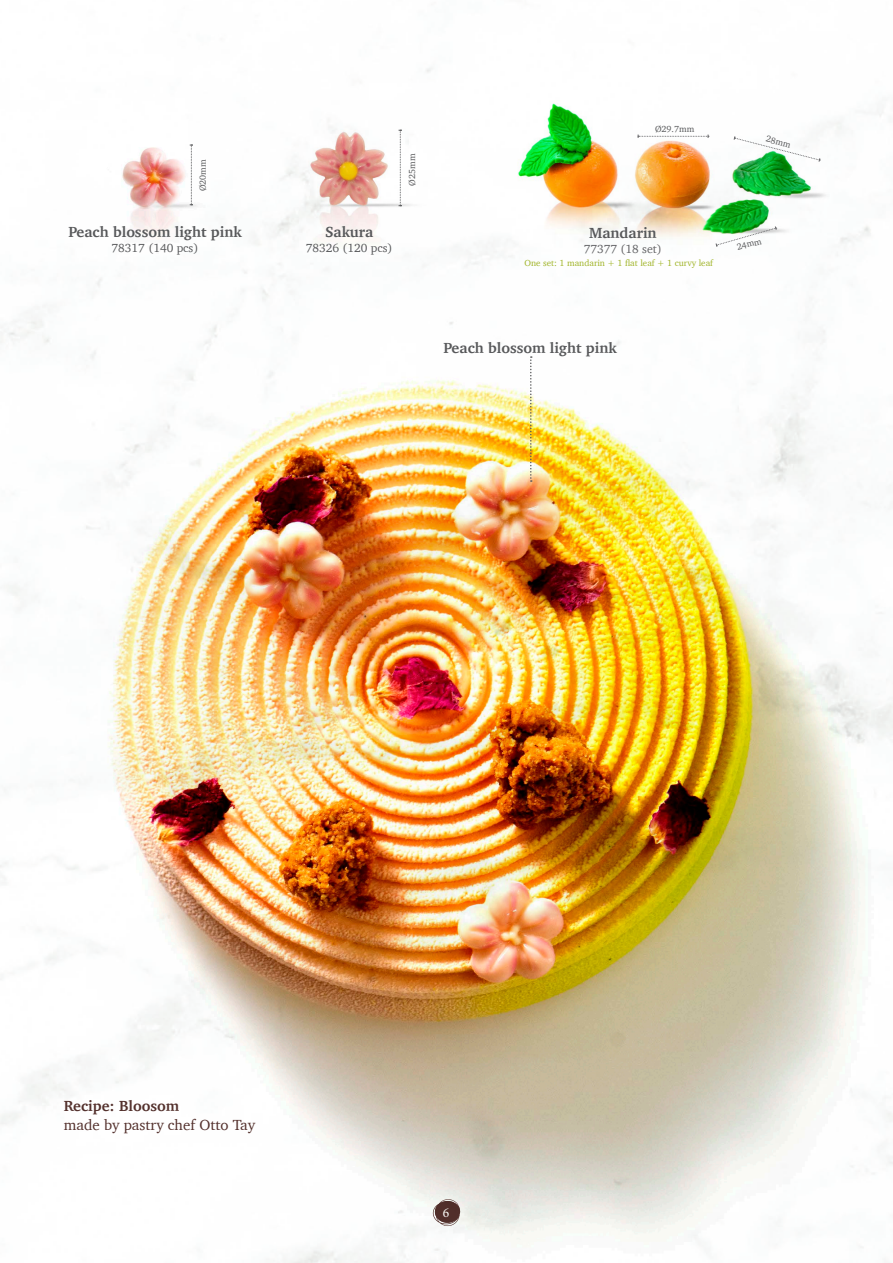
<style>
.page{position:relative;width:893px;height:1263px;background:#fff}
.page>*{position:absolute;margin:0;border:0;box-sizing:border-box;transform-origin:0 0}
.t1{font:700 15px "Charter";color:#57585a}
.t2{font:15px "Charter";color:#53302c}
.t3{font:700 15px "Charter";color:#53302c}
.t4{font:13.5px "Minion Pro";color:#fff}
.t5{font:12px "Charter";color:#57585a}
.t6{font:12px "Charter";color:#636366}
.t7{font:9px "Charter";color:#a0b427}
.t8{font:9px "Charter";color:#57585a}
</style>
<div class="page">
<img style="left:272px;top:126px;width:140px;height:115px">
<svg style="left:399px;top:130px;width:3px;height:76px"></svg>
<img style="left:122px;top:144px;width:75px;height:95px">
<svg style="left:190px;top:145px;width:3px;height:60px"></svg>
<img style="left:0;top:275px;width:893px;height:988px">
<svg style="left:530px;top:356px;width:2px;height:126px"></svg>
<img style="left:510px;top:103px;width:316px;height:154px">
<svg style="left:638px;top:135px;width:71px;height:3px"></svg>
<svg style="left:715px;top:226px;width:62px;height:22px"></svg>
<svg style="left:733px;top:135px;width:88px;height:28px"></svg>
<p class="t8" style="left:195px;top:191px;width:33px;rotate:-90deg">Ø20mm</p>
<p class="t1" style="left:68px;top:219px;width:175px">Peach blossom light pink</p>
<p class="t5" style="left:112px;top:238px;width:88px">78317 (140 pcs)</p>
<p class="t1" style="left:325px;top:219px;width:50px">Sakura</p>
<p class="t5" style="left:306px;top:238px;width:88px">78326 (120 pcs)</p>
<p class="t8" style="left:404px;top:185px;width:33px;rotate:-90deg">Ø25mm</p>
<p class="t8" style="left:655px;top:121px;width:41px">Ø29.7mm</p>
<p class="t8" style="left:768px;top:131px;width:27px;rotate:15deg">28mm</p>
<p class="t1" style="left:589px;top:220px;width:69px">Mandarin</p>
<p class="t6" style="left:584px;top:238px;width:80px">77377 (18 set)</p>
<p class="t7" style="left:525px;top:255px;width:190px">One set: 1 mandarin + 1 flat leaf + 1 curvy leaf</p>
<p class="t8" style="left:735px;top:240px;width:27px;rotate:-15deg">24mm</p>
<p class="t1" style="left:443px;top:335px;width:175px">Peach blossom light pink</p>
<p class="t3" style="left:64px;top:1093px;width:117px">Recipe: Bloosom</p>
<p class="t2" style="left:64px;top:1111px;width:193px">made by pastry chef Otto Tay</p>
<p class="t4" style="left:443px;top:1203px;width:8px">6</p>
</div>
